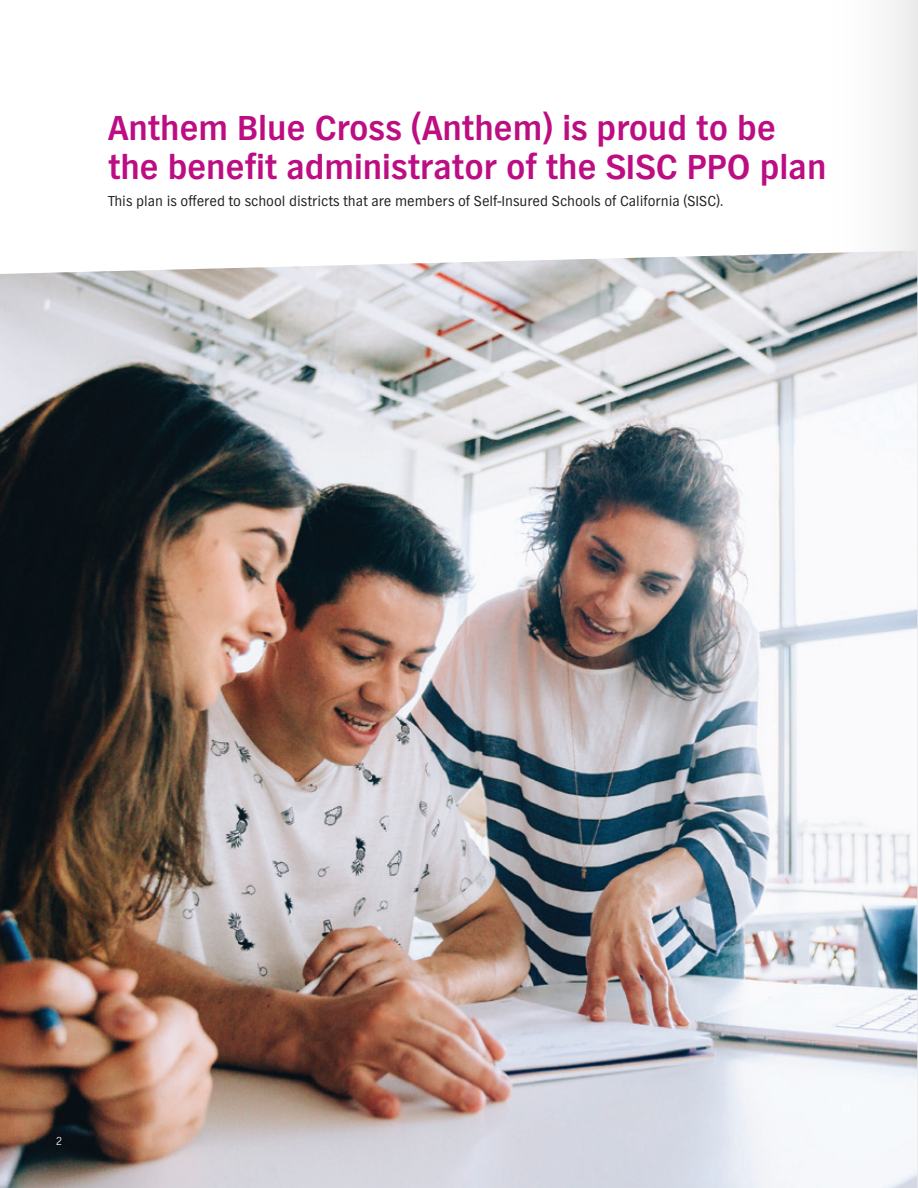
<style>
.page{position:relative;width:918px;height:1188px;background:#fff}
.page>*{position:absolute;margin:0;border:0;box-sizing:border-box;transform-origin:0 0}
.Main_Head{font:700 36px/39px "TV Nord EF";color:#bc0d83}
.Body_copy{font:15px "TV Nord EF";color:#231f20}
.t1{font:300 12px "TV Nord EF";color:#fff}
</style>
<div class="page">
<div style="left:792px;top:0;width:126px;height:1188px;background:linear-gradient(to right,#fff,#f0eff0)"></div>
<img style="left:0;top:251px;width:917px;height:937px">
<p class="Main_Head" style="left:108px;top:109px;width:720px">Anthem Blue Cross (Anthem) is proud to be the benefit administrator of the SISC PPO plan</p>
<p class="Body_copy" style="left:108px;top:193px;width:617px">This plan is offered to school districts that are members of Self-Insured Schools of California (SISC).</p>
<p class="t1" style="left:56px;top:1134px;width:8px">2</p>
</div>
